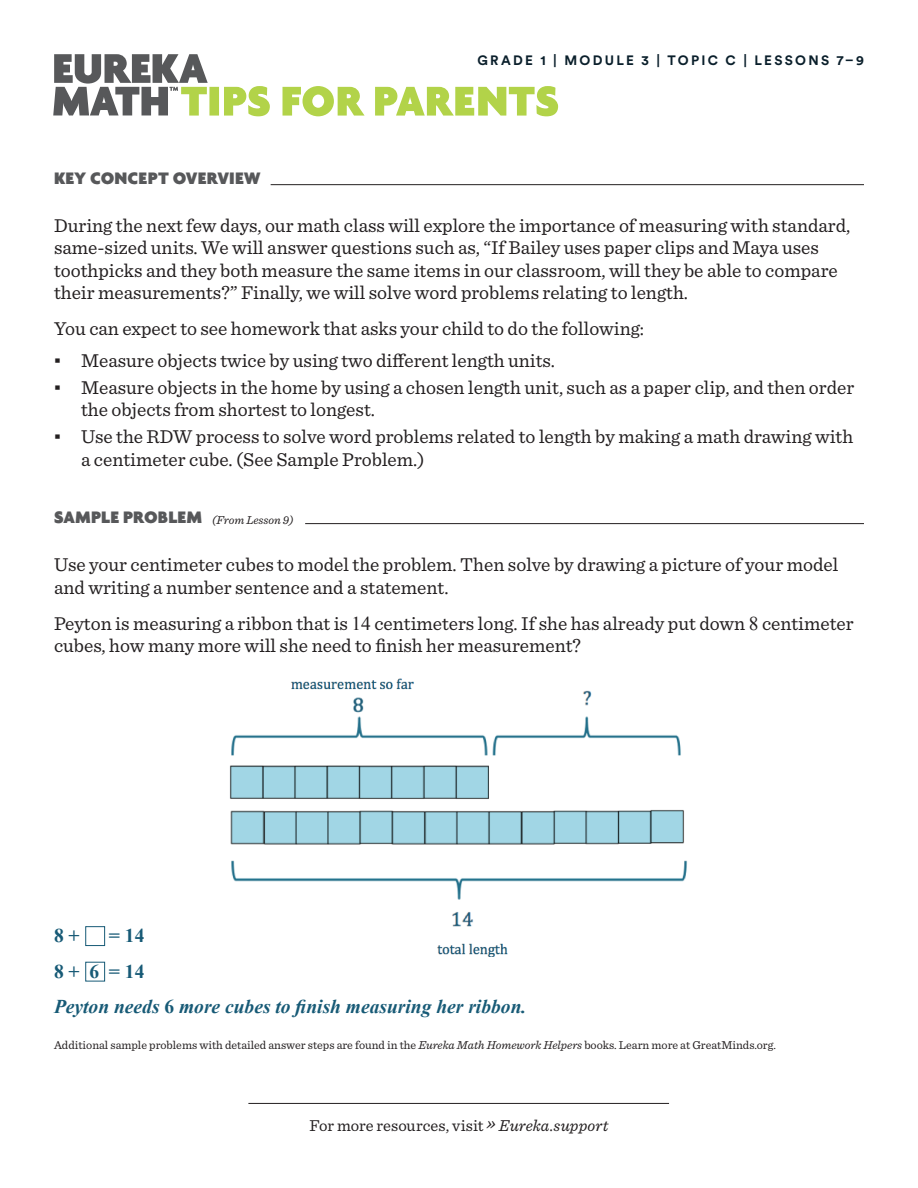
<style>
.page{position:relative;width:918px;height:1188px;background:#fff}
.page>*{position:absolute;margin:0;border:0;box-sizing:border-box;transform-origin:0 0}
.t1{font:19.5px/22.5px "Sentinel";color:#231f20}
.t2{font:italic 700 19.5px/35.2px "Times New Roman";color:#175a76}
.t3{font:700 19.5px "Times New Roman";color:#175a76}
.t4{font:900 18px "Agenda";letter-spacing:.01em;color:#57585a}
.t5{font:16.5px "Sentinel";color:#231f20}
.t6{font:700 13.5px "Circular Std";letter-spacing:.17em;color:#0a1f2b}
.t7{font:12px "Sentinel";color:#231f20}
.s1{font-family:"Georgia"}
.s2{font-family:"Sentinel";font-weight:400;font-style:italic;font-size:12px;color:#231f20}
.s3{font-family:"Times New Roman"}
.s4{font-style:normal}
.s5{font-style:italic}
.s6{font-style:italic;font-size:19.5px}
</style>
<div class="page">
<hr style="left:271px;top:184px;width:593px;height:1px;background:#231f20">
<hr style="left:305px;top:523px;width:559px;height:1px;background:#231f20">
<img style="left:229px;top:678px;width:458px;height:278px">
<div style="left:85px;top:926px;width:20px;height:20px;border:1px solid #175a76"></div>
<div style="left:85px;top:962px;width:20px;height:19px;border:1px solid #175a76"></div>
<svg style="left:53px;top:54px;width:505px;height:62px"></svg>
<hr style="left:248px;top:1103px;width:421px;height:1px;background:#231f20">
<p class="t4" style="left:54px;top:167px;width:208px">KEY CONCEPT OVERVIEW</p>
<p class="t6" style="left:477px;top:51px;width:388px">GRADE 1 | MODULE 3 | TOPIC C | LESSONS 7–9</p>
<p class="t1" style="left:54px;top:213px;width:798px">During the next few days, our math class will explore the importance of measuring with standard, same-sized units. We will answer questions such as, “If Bailey uses paper clips and Maya uses toothpicks and they both measure the same items in our classroom, will they be able to compare their measurements?” Finally, we will solve word problems relating to length.</p>
<p class="t1" style="left:54px;top:316px;width:592px">You can expect to see homework that asks your child to do the following:</p>
<p class="t1" style="left:54px;top:348px;width:503px"><span class="s1">▪</span> Measure objects twice by using two different length units.</p>
<p class="t1" style="left:81px;top:375px;width:775px;text-indent:-27px"><span class="s1">▪</span> Measure objects in the home by using a chosen length unit, such as a paper clip, and then order the objects from shortest to longest.</p>
<p class="t1" style="left:81px;top:424px;width:774px;text-indent:-27px"><span class="s1">▪</span> Use the RDW process to solve word problems related to length by making a math drawing with a centimeter cube. (See Sample Problem.)</p>
<p class="t4" style="left:54px;top:507px;width:241px">SAMPLE PROBLEM <span class="s2">(From Lesson 9)</span></p>
<p class="t1" style="left:54px;top:552px;width:786px">Use your centimeter cubes to model the problem. Then solve by drawing a picture of your model and writing a number sentence and a statement.</p>
<p class="t1" style="left:54px;top:611px;width:801px">Peyton is measuring a ribbon that is <span class="s3">14</span> centimeters long. If she has already put down <span class="s3">8</span> centimeter cubes, how many more will she need to finish her measurement?</p>
<p class="t2" style="left:54px;top:917px;width:474px;text-indent:55px"><span class="s4">= 14<br>8 + 6 = 14<br></span>Peyton needs <span class="s4">6</span> more cubes to finish measuring her ribbon.</p>
<p class="t3" style="left:54px;top:922px;width:27px">8 +</p>
<p class="t7" style="left:54px;top:1036px;width:723px">Additional sample problems with detailed answer steps are found in the <span class="s5">Eureka Math Homework Helpers</span> books. Learn more at GreatMinds.org.</p>
<p class="t5" style="left:310px;top:1113px;width:300px">For more resources, visit <span class="s6">»</span> <span class="s5">Eureka.support</span></p>
</div>
